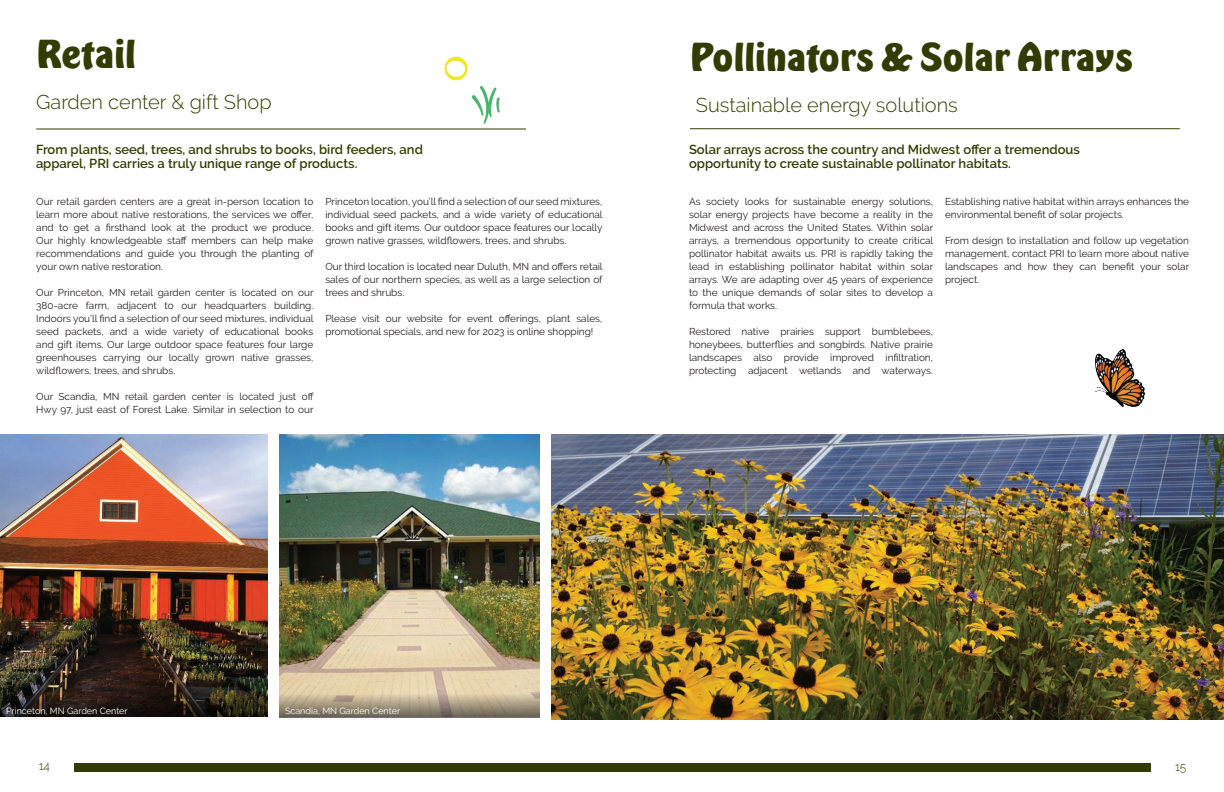
<style>
.page{position:relative;width:1224px;height:792px;background:#fff}
.page>*{position:absolute;margin:0;border:0;box-sizing:border-box;transform-origin:0 0}
.t1{font:36px "OPTI Hobo Bold Agency";color:#333c00}
.t2{font:300 20px "Raleway";color:#333c00}
.t3{font:600 13px/14px "Raleway";color:#333c00}
.t4{font:300 12px "Raleway";color:#333c00}
.t5{font:10px/13px "Raleway";color:#231f20;text-align:justify}
.t6{font:9px "Raleway";color:#fff}
</style>
<div class="page">
<div style="left:75px;top:763px;width:537px;height:8px;background:#333c00"></div>
<div style="left:612px;top:763px;width:539px;height:8px;background:#333c00"></div>
<hr style="left:36px;top:129px;width:490px;height:1px;background:#333c00">
<hr style="left:690px;top:128px;width:490px;height:1px;background:#333c00">
<img style="left:0;top:435px;width:267px;height:257px">
<img style="left:279px;top:435px;width:261px;height:258px">
<img style="left:551px;top:435px;width:673px;height:285px">
<img style="left:1096px;top:349px;width:49px;height:57px">
<svg style="left:0;top:692px;width:267px;height:25px;background:#251d16"></svg>
<svg style="left:279px;top:693px;width:261px;height:25px;background:#a2967f"></svg>
<img style="left:436px;top:56px;width:79px;height:74px">
<h1 class="t1" style="left:36px;top:32px;width:100px">Retail</h1>
<h2 class="t2" style="left:36px;top:90px;width:237px">Garden center &amp; gift Shop</h2>
<h3 class="t3" style="left:36px;top:143px;width:388px">From plants, seed, trees, and shrubs to books, bird feeders, and apparel, PRI carries a truly unique range of products.</h3>
<p class="t5" style="left:36px;top:195px;width:279px">Our retail garden centers are a great in-person location to learn more about native restorations, the services we offer, and to get a firsthand look at the product we produce.<br>Our highly knowledgeable staff members can help make recommendations and guide you through the planting of your own native restoration.</p>
<p class="t5" style="left:36px;top:286px;width:279px">Our Princeton, MN retail garden center is located on our 380-acre farm, adjacent to our headquarters building.<br>Indoors you’ll find a selection of our seed mixtures, individual seed packets, and a wide variety of educational books and gift items. Our large outdoor space features four large greenhouses carrying our locally grown native grasses, wildflowers, trees, and shrubs.</p>
<p class="t5" style="left:36px;top:390px;width:279px">Our Scandia, MN retail garden center is located just off<br>Hwy 97, just east of Forest Lake. Similar in selection to our</p>
<p class="t5" style="left:325px;top:195px;width:279px">Princeton location, you’ll find a selection of our seed mixtures, individual seed packets, and a wide variety of educational books and gift items. Our outdoor space features our locally grown native grasses, wildflowers, trees, and shrubs.</p>
<p class="t5" style="left:325px;top:260px;width:279px">Our third location is located near Duluth, MN and offers retail sales of our northern species, as well as a large selection of trees and shrubs.</p>
<p class="t5" style="left:325px;top:312px;width:279px">Please visit our website for event offerings, plant sales, promotional specials, and new for 2023 is online shopping!</p>
<h1 class="t1" style="left:690px;top:34px;width:444px">Pollinators &amp; Solar Arrays</h1>
<h2 class="t2" style="left:696px;top:93px;width:263px">Sustainable energy solutions</h2>
<h3 class="t3" style="left:689px;top:143px;width:392px">Solar arrays across the country and Midwest offer a tremendous opportunity to create sustainable pollinator habitats.</h3>
<p class="t5" style="left:689px;top:195px;width:246px">As society looks for sustainable energy solutions, solar energy projects have become a reality in the Midwest and across the United States. Within solar arrays, a tremendous opportunity to create critical pollinator habitat awaits us. PRI is rapidly taking the lead in establishing pollinator habitat within solar arrays. We are adapting over 45 years of experience to the unique demands of solar sites to develop a formula that works.</p>
<p class="t5" style="left:689px;top:325px;width:246px">Restored native prairies support bumblebees, honeybees, butterflies and songbirds. Native prairie landscapes also provide improved infiltration, protecting adjacent wetlands and waterways.</p>
<p class="t5" style="left:945px;top:195px;width:246px">Establishing native habitat within arrays enhances the environmental benefit of solar projects.</p>
<p class="t5" style="left:945px;top:234px;width:246px">From design to installation and follow up vegetation management, contact PRI to learn more about native landscapes and how they can benefit your solar project.</p>
<p class="t6" style="left:6px;top:705px;width:123px">Princeton, MN Garden Center</p>
<p class="t6" style="left:285px;top:706px;width:117px">Scandia, MN Garden Center</p>
<p class="t4" style="left:39px;top:759px;width:13px">14</p>
<p class="t4" style="left:1175px;top:760px;width:13px">15</p>
</div>
